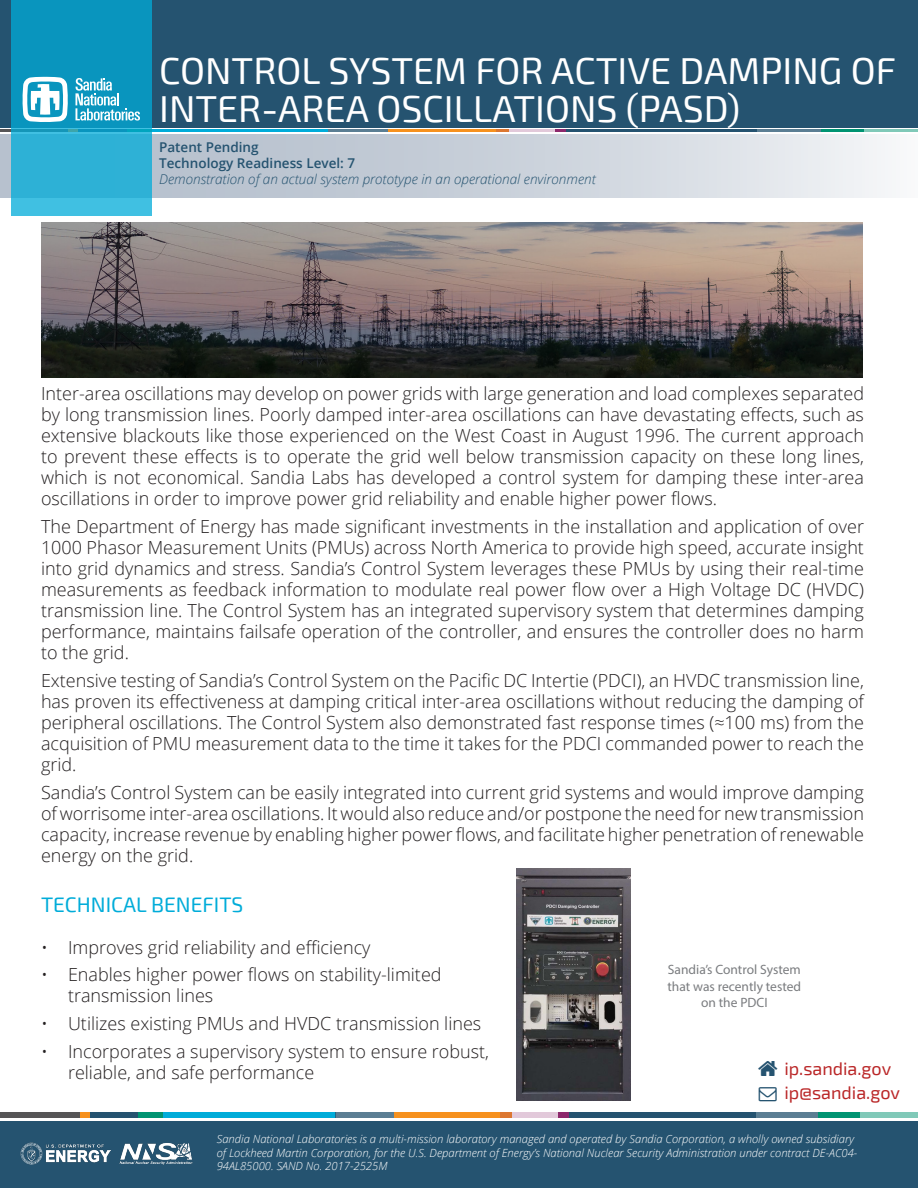
<style>
.page{position:relative;width:918px;height:1188px;background:#fff}
.page>*{position:absolute;margin:0;border:0;box-sizing:border-box;transform-origin:0 0}
.Heading{font:37.5px/37.5px "Exo 2";color:#fff}
.Subheadings{font:21px "Exo 2";color:#00acd9}
.Body_Text{font:300 18px/21px "Open Sans";color:#231f20;text-align:justify}
.t1{font:18px "Exo 2";color:#ba2627}
.t2{font:italic 300 13.5px "Open Sans";color:#255370}
.t3{font:13.5px/16.2px "Myriad Pro";color:#7a7c7f;text-align:center}
.t4{font:600 13.5px "Open Sans";color:#255370}
.t5{font:italic 300 11.25px/13.5px "Open Sans";color:#fff}
</style>
<div class="page">
<div style="left:0;top:0;width:918px;height:127px;background:#255370"></div>
<hr style="left:0;top:129px;width:70px;height:3px;background:#1e1d1e">
<hr style="left:150px;top:129px;width:178px;height:3px;background:#00acd9">
<hr style="left:328px;top:129px;width:60px;height:3px;background:#255370">
<hr style="left:388px;top:129px;width:120px;height:3px;background:#f6911e">
<svg style="left:556px;top:129px;width:10px;height:3px"></svg>
<hr style="left:496px;top:129px;width:60px;height:3px;background:#8d286c">
<hr style="left:566px;top:129px;width:191px;height:3px;background:#255370">
<hr style="left:755px;top:129px;width:68px;height:3px;background:#255370">
<hr style="left:862px;top:129px;width:56px;height:3px;background:#009472">
<hr style="left:821px;top:129px;width:42px;height:3px;background:#009472">
<svg style="left:0;top:134px;width:888px;height:64px;background:#ced4dd"></svg>
<div style="left:0;top:1112px;width:82px;height:6px;background:#565556"></div>
<div style="left:81px;top:1112px;width:9px;height:6px;background:#f6911e"></div>
<div style="left:90px;top:1112px;width:48px;height:6px;background:#255370"></div>
<div style="left:161px;top:1112px;width:174px;height:6px;background:#00acd9"></div>
<div style="left:138px;top:1112px;width:24px;height:6px;background:#009472"></div>
<div style="left:335px;top:1112px;width:59px;height:6px;background:#5b7e93"></div>
<div style="left:394px;top:1112px;width:118px;height:6px;background:#f6911e"></div>
<div style="left:558px;top:1112px;width:12px;height:6px;background:#8d286c"></div>
<svg style="left:500px;top:1112px;width:58px;height:6px"></svg>
<div style="left:569px;top:1112px;width:187px;height:6px;background:#255370"></div>
<div style="left:754px;top:1112px;width:66px;height:6px;background:#5b7e93"></div>
<div style="left:859px;top:1112px;width:59px;height:6px;background:#80c9b8"></div>
<div style="left:819px;top:1112px;width:41px;height:6px;background:#009472"></div>
<div style="left:0;top:1121px;width:918px;height:67px;background:#255370"></div>
<svg style="left:11px;top:0;width:141px;height:216px;background:#1ca3ca"></svg>
<svg style="left:22px;top:77px;width:46px;height:45px;background:#9cd4e4"></svg>
<svg style="left:75px;top:78px;width:65px;height:43px;background:#50b3d0"></svg>
<img style="left:20px;top:1142px;width:91px;height:23px">
<img style="left:119px;top:1143px;width:74px;height:22px">
<img style="left:516px;top:868px;width:115px;height:232px">
<img style="left:41px;top:222px;width:822px;height:156px">
<p class="Heading" style="left:159px;top:53px;width:738px">CONTROL SYSTEM FOR ACTIVE DAMPING OF<br>INTER-AREA OSCILLATIONS (PASD)</p>
<p class="t4" style="left:159px;top:137px;width:101px">Patent Pending</p>
<p class="t4" style="left:159px;top:154px;width:197px">Technology Readiness Level: 7</p>
<p class="t2" style="left:159px;top:170px;width:438px">Demonstration of an actual system prototype in an operational environment</p>
<p class="Body_Text" style="left:41px;top:383px;width:825px">Inter-area oscillations may develop on power grids with large generation and load complexes separated by long transmission lines. Poorly damped inter-area oscillations can have devastating effects, such as extensive blackouts like those experienced on the West Coast in August 1996. The current approach to prevent these effects is to operate the grid well below transmission capacity on these long lines, which is not economical. Sandia Labs has developed a control system for damping these inter-area oscillations in order to improve power grid reliability and enable higher power flows.</p>
<p class="Body_Text" style="left:41px;top:516px;width:824px">The Department of Energy has made significant investments in the installation and application of over 1000 Phasor Measurement Units (PMUs) across North America to provide high speed, accurate insight into grid dynamics and stress. Sandia’s Control System leverages these PMUs by using their real-time measurements as feedback information to modulate real power flow over a High Voltage DC (HVDC) transmission line. The Control System has an integrated supervisory system that determines damping performance, maintains failsafe operation of the controller, and ensures the controller does no harm to the grid.</p>
<p class="Body_Text" style="left:41px;top:669px;width:824px">Extensive testing of Sandia’s Control System on the Pacific DC Intertie (PDCI), an HVDC transmission line, has proven its effectiveness at damping critical inter-area oscillations without reducing the damping of peripheral oscillations. The Control System also demonstrated fast response times (≈100 ms) from the acquisition of PMU measurement data to the time it takes for the PDCI commanded power to reach the grid.</p>
<p class="Body_Text" style="left:41px;top:781px;width:824px">Sandia’s Control System can be easily integrated into current grid systems and would improve damping of worrisome inter-area oscillations. It would also reduce and/or postpone the need for new transmission capacity, increase revenue by enabling higher power flows, and facilitate higher penetration of renewable energy on the grid.</p>
<p class="Subheadings" style="left:41px;top:893px;width:204px">TECHNICAL BENEFITS</p>
<p class="Body_Text" style="left:41px;top:936px;width:331px">• Improves grid reliability and efficiency</p>
<p class="Body_Text" style="left:68px;top:964px;width:375px;text-indent:-27px">• Enables higher power flows on stability-limited transmission lines</p>
<p class="Body_Text" style="left:41px;top:1013px;width:442px">• Utilizes existing PMUs and HVDC transmission lines</p>
<p class="Body_Text" style="left:68px;top:1040px;width:423px;text-indent:-27px">• Incorporates a supervisory system to ensure robust, reliable, and safe performance</p>
<p class="t3" style="left:667px;top:962px;width:135px">Sandia’s Control System that was recently tested on the PDCI</p>
<p class="t1" style="left:784px;top:1058px;width:108px">ip.sandia.gov</p>
<p class="t1" style="left:784px;top:1082px;width:117px">ip@sandia.gov</p>
<p class="t5" style="left:217px;top:1132px;width:642px">Sandia National Laboratories is a multi-mission laboratory managed and operated by Sandia Corporation, a wholly owned subsidiary of Lockheed Martin Corporation, for the U.S. Department of Energy’s National Nuclear Security Administration under contract DE-AC04-<br>94AL85000. SAND No. 2017-2525M</p>
</div>
